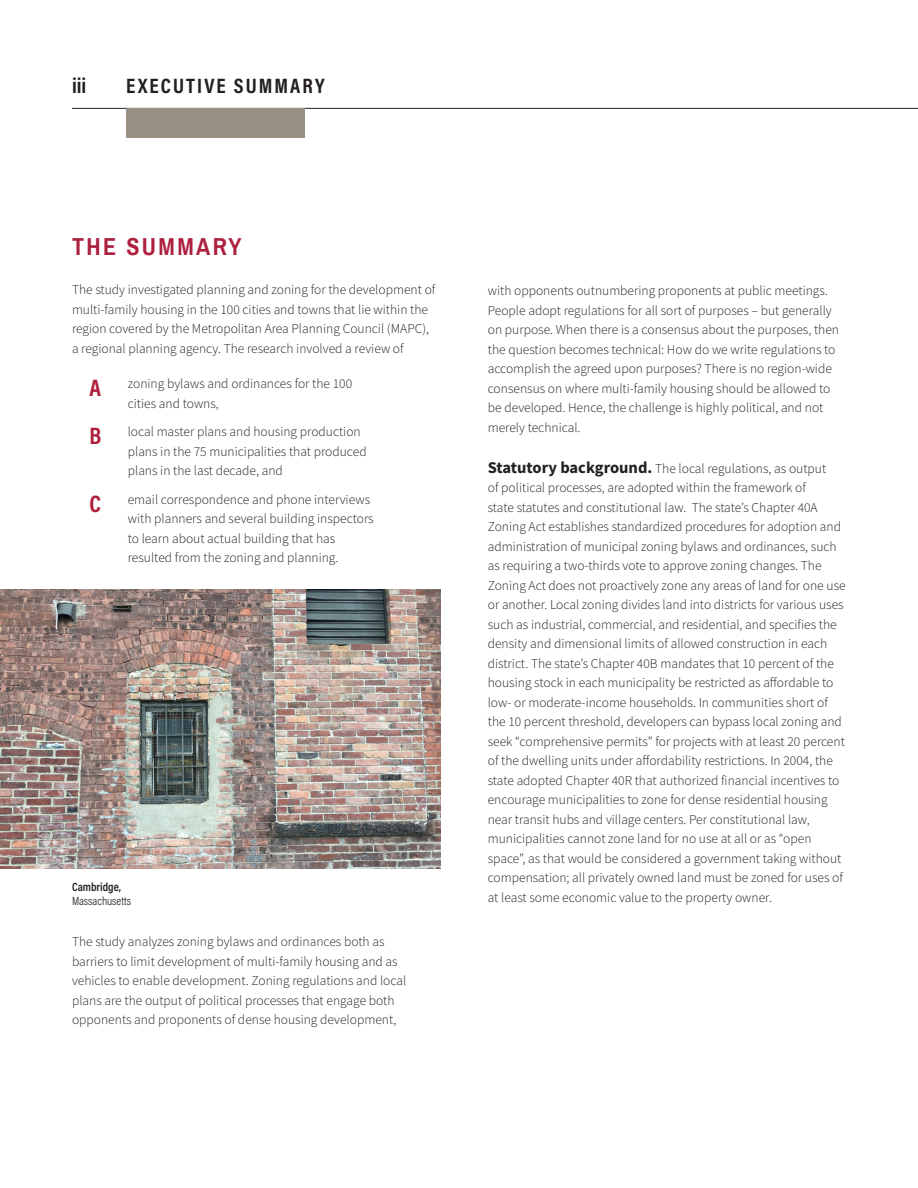
<style>
.page{position:relative;width:918px;height:1188px;background:#fff}
.page>*{position:absolute;margin:0;border:0;box-sizing:border-box;transform-origin:0 0}
.Heading_1{font:700 24px "Archivo Narrow";letter-spacing:.1em;color:#ad203e}
.Chapter_Headings{font:700 24px "Acumin Pro Cond";color:#ad203e}
.t1{font:700 21px "Acumin Pro Cond";letter-spacing:.1em;color:#231f20}
.t2{font:700 21px "Archivo Narrow";color:#231f20}
.Body{font:300 13.5px/19.5px "Source Sans Pro";color:#231f20}
.t3{font:300 12px "Acumin Pro Cond";color:#231f20}
.t4{font:600 12px "Acumin Pro Cond";color:#231f20}
.s1{font-weight:700;font-size:16.5px}
</style>
<div class="page">
<hr style="left:72px;top:108px;width:846px;height:1px;background:#231f20">
<div style="left:126px;top:108px;width:178px;height:30px;background:#989083"></div>
<img style="left:0;top:590px;width:441px;height:278px">
<h2 class="t2" style="left:72px;top:73px;width:16px">iii</h2>
<h2 class="t1" style="left:126px;top:72px;width:200px">EXECUTIVE SUMMARY</h2>
<p class="Heading_1" style="left:72px;top:232px;width:171px">THE SUMMARY</p>
<p class="Body" style="left:72px;top:280px;width:365px">The study investigated planning and zoning for the development of multi-family housing in the 100 cities and towns that lie within the region covered by the Metropolitan Area Planning Council (MAPC), a regional planning agency. The research involved a review of</p>
<p class="Chapter_Headings" style="left:90px;top:372px;width:13px">A</p>
<p class="Chapter_Headings" style="left:90px;top:420px;width:13px">B</p>
<p class="Chapter_Headings" style="left:90px;top:488px;width:13px">C</p>
<p class="Body" style="left:128px;top:374px;width:226px">zoning bylaws and ordinances for the 100 cities and towns,</p>
<p class="Body" style="left:128px;top:422px;width:240px">local master plans and housing production plans in the 75 municipalities that produced plans in the last decade, and</p>
<p class="Body" style="left:128px;top:489px;width:247px">email correspondence and phone interviews with planners and several building inspectors to learn about actual building that has resulted from the zoning and planning.</p>
<p class="t4" style="left:72px;top:879px;width:51px">Cambridge,</p>
<p class="t3" style="left:72px;top:893px;width:61px">Massachusetts</p>
<p class="Body" style="left:72px;top:932px;width:336px">The study analyzes zoning bylaws and ordinances both as barriers to limit development of multi-family housing and as vehicles to enable development. Zoning regulations and local plans are the output of political processes that engage both opponents and proponents of dense housing development,</p>
<p class="Body" style="left:488px;top:281px;width:353px">with opponents outnumbering proponents at public meetings.<br>People adopt regulations for all sort of purposes – but generally on purpose. When there is a consensus about the purposes, then the question becomes technical: How do we write regulations to accomplish the agreed upon purposes? There is no region-wide consensus on where multi-family housing should be allowed to be developed. Hence, the challenge is highly political, and not merely technical.</p>
<p class="Body" style="left:488px;top:458px;width:359px"><span class="s1">Statutory background.</span> The local regulations, as output<br>of political processes, are adopted within the framework of<br>state statutes and constitutional law. The state’s Chapter 40A Zoning Act establishes standardized procedures for adoption and administration of municipal zoning bylaws and ordinances, such as requiring a two-thirds vote to approve zoning changes. The Zoning Act does not proactively zone any areas of land for one use or another. Local zoning divides land into districts for various uses such as industrial, commercial, and residential, and specifies the density and dimensional limits of allowed construction in each district. The state’s Chapter 40B mandates that 10 percent of the housing stock in each municipality be restricted as affordable to low- or moderate-income households. In communities short of the 10 percent threshold, developers can bypass local zoning and seek “comprehensive permits” for projects with at least 20 percent of the dwelling units under affordability restrictions. In 2004, the state adopted Chapter 40R that authorized financial incentives to encourage municipalities to zone for dense residential housing near transit hubs and village centers. Per constitutional law, municipalities cannot zone land for no use at all or as “open space”, as that would be considered a government taking without compensation; all privately owned land must be zoned for uses of at least some economic value to the property owner.</p>
</div>
